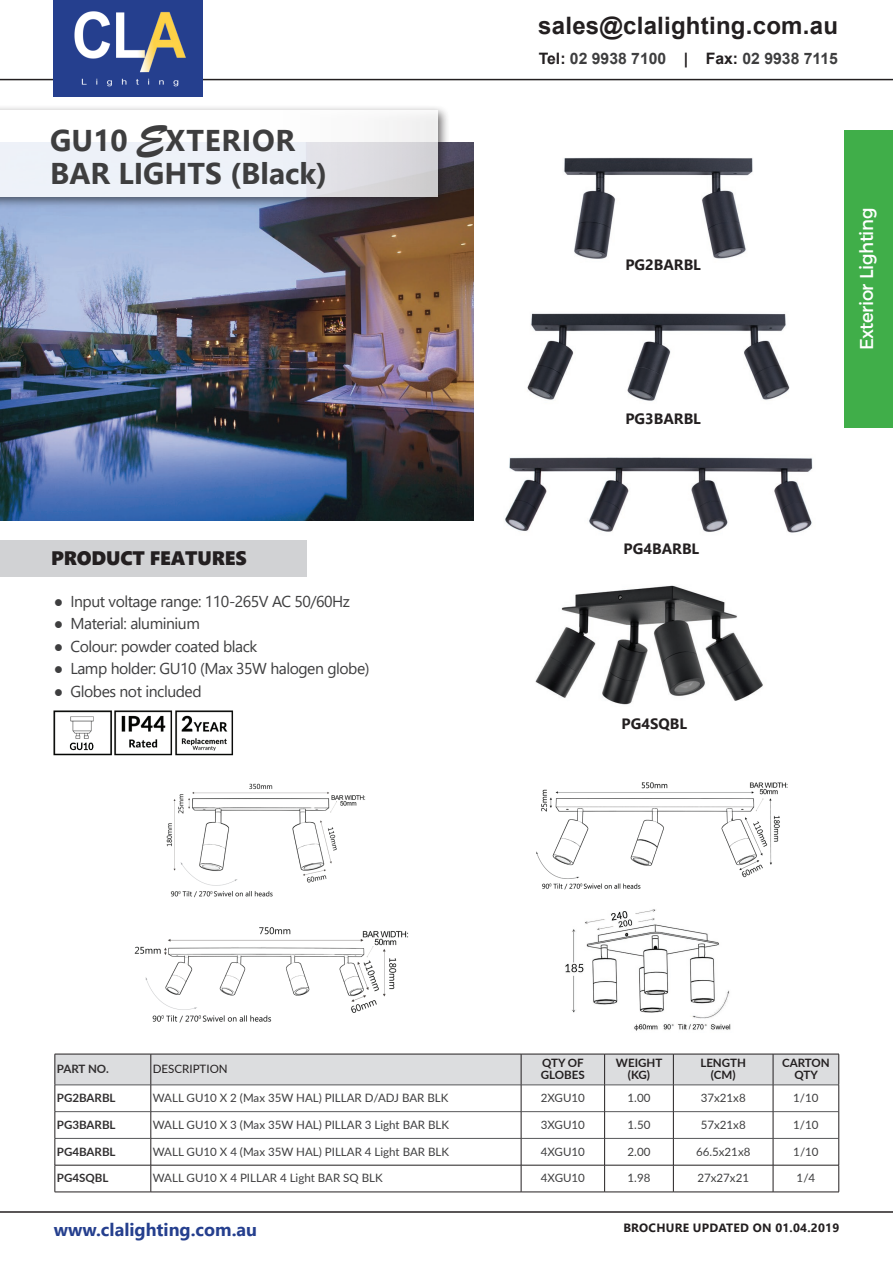
<style>
.page{position:relative;width:893px;height:1263px;background:#fff}
.page>*{position:absolute;margin:0;border:0;box-sizing:border-box;transform-origin:0 0}
.t1{font:700 30px/33px "Segoe UI";color:#3e3e3f}
.t2{font:700 24px "Arial";letter-spacing:.01em;color:#231f20}
.t3{font:19.5px "Segoe UI Black";letter-spacing:-.01em;color:#231f20}
.t4{font:18.9px "Argentum Sans";letter-spacing:-.025em;color:#fff;scale:.95 1}
.t5{font:700 18px "Segoe UI";color:#253f8e}
.t6{font:15.75px "Segoe UI";letter-spacing:-.03em;color:#3e3e3f}
.t7{font:700 15.75px "Arial";color:#3e3e3f}
.t8{font:700 15px "Segoe UI";color:#231f20}
.t9{font:700 12px "Segoe UI";letter-spacing:.02em;color:#231f20}
.t10{font:11.55px "Lato";color:#3e3e3f}
.t11{font:700 11.55px/12px "Lato";color:#231f20;text-align:center}
.t12{font:700 11.55px "Lato";color:#312f30}
.t13{font:11.55px "Lato";color:#231f20}
.s1{font-family:"Brush Script Std";font-weight:400;font-size:42px}
.s2{color:#231f20}
</style>
<div class="page">
<img style="left:0;top:142px;width:473px;height:378px">
<div style="left:0;top:104px;width:450px;height:105px;background:#231f20;opacity:.75"></div>
<svg style="left:0;top:110px;width:438px;height:87px;fill:#eef2f8"></svg>
<div style="left:0;top:540px;width:306px;height:37px;background:#d1d2d4"></div>
<svg style="left:55px;top:1054px;width:784px;height:138px"></svg>
<hr style="left:55px;top:1192px;width:96px;height:1px;background:#231f20">
<hr style="left:151px;top:1192px;width:370px;height:1px;background:#231f20">
<hr style="left:521px;top:1192px;width:84px;height:1px;background:#231f20">
<hr style="left:605px;top:1192px;width:68px;height:1px;background:#231f20">
<hr style="left:673px;top:1192px;width:100px;height:1px;background:#231f20">
<hr style="left:773px;top:1192px;width:66px;height:1px;background:#231f20">
<img style="left:564px;top:157px;width:189px;height:102px">
<img style="left:527px;top:313px;width:263px;height:88px">
<img style="left:505px;top:457px;width:308px;height:76px">
<img style="left:166px;top:783px;width:200px;height:115px">
<img style="left:536px;top:782px;width:252px;height:108px">
<img style="left:134px;top:927px;width:275px;height:96px">
<hr style="left:0;top:1211px;width:893px;height:2px;background:#231f20">
<hr style="left:0;top:79px;width:893px;height:1px;background:#231f20">
<div style="left:53px;top:0;width:150px;height:96px;background:#253f8e"></div>
<img style="left:74px;top:11px;width:112px;height:76px">
<div style="left:845px;top:130px;width:48px;height:298px;background:#40ae49"></div>
<img style="left:535px;top:585px;width:228px;height:120px">
<img style="left:565px;top:909px;width:166px;height:122px">
<img style="left:53px;top:710px;width:53px;height:46px">
<img style="left:106px;top:710px;width:61px;height:46px">
<img style="left:167px;top:710px;width:67px;height:46px">
<h1 class="t1" style="left:50px;top:121px;width:279px">GU10 <span class="s1">E</span>XTERIOR<br>BAR LIGHTS (Black)</h1>
<h3 class="t3" style="left:51px;top:544px;width:197px">PRODUCT FEATURES</h3>
<h3 class="t6" style="left:54px;top:586px;width:298px">● Input voltage range: 110-265V AC 50/60Hz</h3>
<h3 class="t6" style="left:54px;top:609px;width:148px">● Material: aluminium</h3>
<h3 class="t6" style="left:54px;top:631px;width:205px">● Colour: powder coated black</h3>
<h3 class="t6" style="left:54px;top:654px;width:317px">● Lamp holder: GU10 (Max 35W halogen globe)</h3>
<h3 class="t6" style="left:54px;top:676px;width:149px">● Globes not included</h3>
<h2 class="t2" style="left:538px;top:9px;width:301px">sales@clalighting.com.au</h2>
<h3 class="t7" style="left:539px;top:47px;width:301px"><span class="s2">Tel:</span> 02 9938 7100 <span class="s2">| Fax:</span> 02 9938 7115</h3>
<p class="t8" style="left:625px;top:251px;width:77px">PG2BARBL</p>
<p class="t8" style="left:625px;top:404px;width:77px">PG3BARBL</p>
<p class="t8" style="left:624px;top:534px;width:77px">PG4BARBL</p>
<h3 class="t4" style="left:852px;top:350px;width:152px;rotate:-90deg">Exterior Lighting</h3>
<p class="t8" style="left:622px;top:710px;width:67px">PG4SQBL</p>
<p class="t12" style="left:57px;top:1060px;width:53px">PART NO.</p>
<p class="t13" style="left:153px;top:1061px;width:76px">DESCRIPTION</p>
<p class="t11" style="left:541px;top:1056px;width:45px;text-align:left">QTY OF<br>GLOBES</p>
<p class="t11" style="left:616px;top:1056px;width:48px">WEIGHT (KG)</p>
<p class="t11" style="left:700px;top:1056px;width:47px">LENGTH (CM)</p>
<p class="t11" style="left:782px;top:1056px;width:49px">CARTON<br>QTY</p>
<p class="t12" style="left:57px;top:1089px;width:60px">PG2BARBL</p>
<p class="t10" style="left:153px;top:1089px;width:297px">WALL GU10 X 2 (Max 35W HAL) PILLAR D/ADJ BAR BLK</p>
<p class="t10" style="left:541px;top:1089px;width:46px">2XGU10</p>
<p class="t10" style="left:628px;top:1089px;width:24px">1.00</p>
<p class="t10" style="left:701px;top:1089px;width:46px">37x21x8</p>
<p class="t10" style="left:793px;top:1089px;width:27px">1/10</p>
<p class="t12" style="left:57px;top:1116px;width:60px">PG3BARBL</p>
<p class="t10" style="left:153px;top:1116px;width:298px">WALL GU10 X 3 (Max 35W HAL) PILLAR 3 Light BAR BLK</p>
<p class="t10" style="left:541px;top:1116px;width:46px">3XGU10</p>
<p class="t10" style="left:628px;top:1116px;width:24px">1.50</p>
<p class="t10" style="left:701px;top:1116px;width:46px">57x21x8</p>
<p class="t10" style="left:793px;top:1116px;width:27px">1/10</p>
<p class="t12" style="left:57px;top:1143px;width:60px">PG4BARBL</p>
<p class="t10" style="left:153px;top:1143px;width:298px">WALL GU10 X 4 (Max 35W HAL) PILLAR 4 Light BAR BLK</p>
<p class="t10" style="left:541px;top:1143px;width:46px">4XGU10</p>
<p class="t10" style="left:628px;top:1143px;width:24px">2.00</p>
<p class="t10" style="left:696px;top:1143px;width:56px">66.5x21x8</p>
<p class="t10" style="left:793px;top:1143px;width:27px">1/10</p>
<p class="t12" style="left:57px;top:1170px;width:53px">PG4SQBL</p>
<p class="t10" style="left:153px;top:1170px;width:231px">WALL GU10 X 4 PILLAR 4 Light BAR SQ BLK</p>
<p class="t10" style="left:541px;top:1170px;width:46px">4XGU10</p>
<p class="t10" style="left:628px;top:1170px;width:24px">1.98</p>
<p class="t10" style="left:697px;top:1170px;width:53px">27x27x21</p>
<p class="t10" style="left:797px;top:1170px;width:20px">1/4</p>
<h3 class="t5" style="left:54px;top:1213px;width:205px">www.clalighting.com.au</h3>
<p class="t9" style="left:623px;top:1216px;width:217px">BROCHURE UPDATED ON 01.04.2019</p>
</div>
